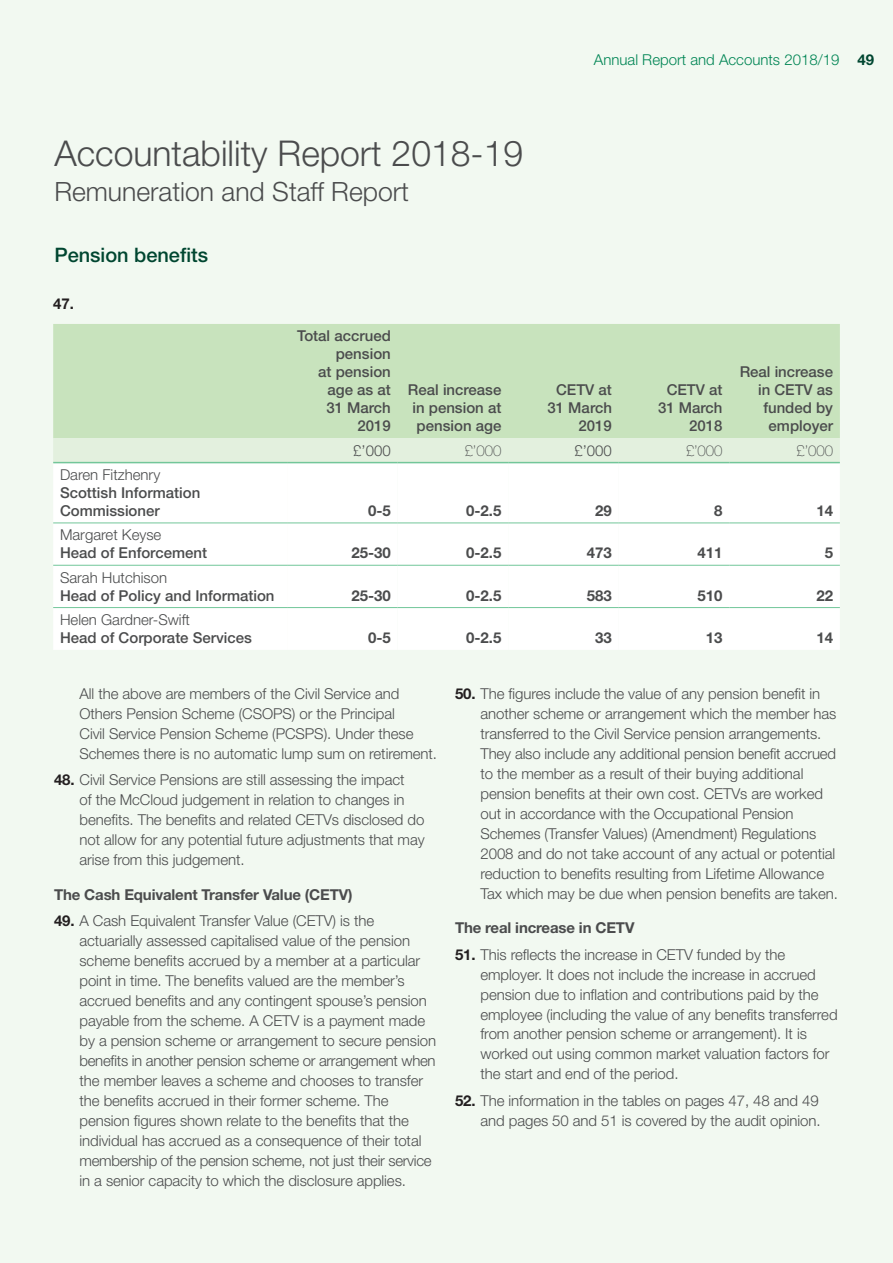
<style>
.page{position:relative;width:893px;height:1263px;background:#f2f9f1}
.page>*{position:absolute;margin:0;border:0;box-sizing:border-box;transform-origin:0 0}
.t1{font:300 35.55px "Helvetica Neue LT Std";color:#4b4c4d}
.t2{font:300 26.55px "Helvetica Neue LT Std";color:#4b4c4d}
.t3{font:500 19.95px "Helvetica Neue LT Std";color:#004630}
.t4{font:300 15px/20px "Helvetica Neue LT Std";letter-spacing:-.005em;color:#4b4c4d}
.t5{font:500 15px/18px "Helvetica Neue LT Std";color:#4b4c4d;text-align:right}
.t6{font:700 15px "Helvetica Neue LT Std";letter-spacing:-.01em;color:#4b4c4d}
.t7{font:300 15px "Helvetica Neue LT Std";color:#008554}
.t8{font:100 15px "Helvetica Neue LT Std";color:#4b4c4d}
.t9{font:700 15px "Helvetica Neue LT Std";color:#231f20}
.s1{font-weight:700;color:#004630}
.s2{font-weight:300}
.s3{font-weight:700;color:#231f20}
</style>
<div class="page">
<div style="left:53px;top:324px;width:787px;height:114px;background:#c8e3bd"></div>
<div style="left:53px;top:438px;width:787px;height:24px;background:#e3f0de"></div>
<div style="left:53px;top:463px;width:787px;height:187px;background:#fff"></div>
<div style="left:287px;top:463px;width:332px;height:187px;background:#fff"></div>
<hr style="left:53px;top:522px;width:234px;height:1px;background:#72c699">
<hr style="left:287px;top:522px;width:111px;height:1px;background:#72c699">
<hr style="left:398px;top:522px;width:110px;height:1px;background:#72c699">
<hr style="left:508px;top:522px;width:111px;height:1px;background:#72c699">
<hr style="left:619px;top:522px;width:110px;height:1px;background:#72c699">
<hr style="left:729px;top:522px;width:111px;height:1px;background:#72c699">
<hr style="left:53px;top:565px;width:234px;height:1px;background:#72c699">
<hr style="left:287px;top:565px;width:111px;height:1px;background:#72c699">
<hr style="left:398px;top:565px;width:110px;height:1px;background:#72c699">
<hr style="left:508px;top:565px;width:111px;height:1px;background:#72c699">
<hr style="left:619px;top:565px;width:110px;height:1px;background:#72c699">
<hr style="left:729px;top:565px;width:111px;height:1px;background:#72c699">
<hr style="left:53px;top:607px;width:234px;height:1px;background:#72c699">
<hr style="left:287px;top:607px;width:111px;height:1px;background:#72c699">
<hr style="left:398px;top:607px;width:110px;height:1px;background:#72c699">
<hr style="left:508px;top:607px;width:111px;height:1px;background:#72c699">
<hr style="left:619px;top:607px;width:110px;height:1px;background:#72c699">
<hr style="left:729px;top:607px;width:111px;height:1px;background:#72c699">
<hr style="left:53px;top:462px;width:234px;height:1px;background:#72c699">
<hr style="left:287px;top:462px;width:111px;height:1px;background:#72c699">
<hr style="left:398px;top:462px;width:110px;height:1px;background:#72c699">
<hr style="left:508px;top:462px;width:111px;height:1px;background:#72c699">
<hr style="left:619px;top:462px;width:110px;height:1px;background:#72c699">
<hr style="left:729px;top:462px;width:111px;height:1px;background:#72c699">
<p class="t1" style="left:54px;top:131px;width:470px">Accountability Report 2018-19</p>
<p class="t2" style="left:54px;top:175px;width:356px">Remuneration and Staff Report</p>
<p class="t3" style="left:54px;top:243px;width:155px">Pension benefits</p>
<p class="t9" style="left:53px;top:295px;width:22px">47.</p>
<p class="t7" style="left:594px;top:50px;width:282px">Annual Report and Accounts 2018/19 <span class="s1">49</span></p>
<p class="t5" style="left:297px;top:327px;width:95px">Total accrued pension<br>at pension age as at<br>31 March<br>2019</p>
<p class="t5" style="left:408px;top:381px;width:95px;text-align:justify">Real increase in pension at pension age</p>
<p class="t5" style="left:547px;top:381px;width:66px">CETV at<br>31 March<br>2019</p>
<p class="t5" style="left:658px;top:381px;width:66px">CETV at<br>31 March<br>2018</p>
<p class="t5" style="left:740px;top:363px;width:95px">Real increase in CETV as funded by employer</p>
<p class="t5" style="left:60px;top:466px;width:142px;text-align:left"><span class="s2">Daren Fitzhenry<br></span>Scottish Information<br>Commissioner</p>
<p class="t5" style="left:60px;top:526px;width:148px;text-align:left"><span class="s2">Margaret Keyse<br></span>Head of Enforcement</p>
<p class="t5" style="left:60px;top:568px;width:216px;text-align:left"><span class="s2">Sarah Hutchison<br></span>Head of Policy and Information</p>
<p class="t5" style="left:60px;top:611px;width:194px;text-align:left"><span class="s2">Helen Gardner-Swift<br></span>Head of Corporate Services</p>
<p class="t4" style="left:353px;top:440px;width:39px">£’000</p>
<p class="t8" style="left:465px;top:442px;width:38px">£’000</p>
<p class="t4" style="left:574px;top:440px;width:39px">£’000</p>
<p class="t8" style="left:686px;top:442px;width:38px">£’000</p>
<p class="t8" style="left:797px;top:442px;width:38px">£’000</p>
<p class="t6" style="left:368px;top:501px;width:24px">0-5</p>
<p class="t6" style="left:466px;top:501px;width:37px">0-2.5</p>
<p class="t6" style="left:595px;top:501px;width:18px">29</p>
<p class="t6" style="left:714px;top:501px;width:10px">8</p>
<p class="t6" style="left:816px;top:501px;width:18px">14</p>
<p class="t6" style="left:351px;top:544px;width:41px">25-30</p>
<p class="t6" style="left:466px;top:544px;width:37px">0-2.5</p>
<p class="t6" style="left:587px;top:544px;width:27px">473</p>
<p class="t6" style="left:697px;top:544px;width:27px">411</p>
<p class="t6" style="left:825px;top:544px;width:10px">5</p>
<p class="t6" style="left:351px;top:586px;width:41px">25-30</p>
<p class="t6" style="left:466px;top:586px;width:37px">0-2.5</p>
<p class="t6" style="left:587px;top:586px;width:27px">583</p>
<p class="t6" style="left:697px;top:586px;width:27px">510</p>
<p class="t6" style="left:816px;top:586px;width:18px">22</p>
<p class="t6" style="left:368px;top:628px;width:24px">0-5</p>
<p class="t6" style="left:466px;top:628px;width:37px">0-2.5</p>
<p class="t6" style="left:595px;top:628px;width:18px">33</p>
<p class="t6" style="left:706px;top:628px;width:18px">13</p>
<p class="t6" style="left:816px;top:628px;width:18px">14</p>
<p class="t4" style="left:80px;top:683px;width:359px">All the above are members of the Civil Service and Others Pension Scheme (CSOPS) or the Principal<br>Civil Service Pension Scheme (PCSPS). Under these Schemes there is no automatic lump sum on retirement.</p>
<p class="t4" style="left:80px;top:769px;width:347px;text-indent:-26px"><span class="s3">48.</span> Civil Service Pensions are still assessing the impact<br>of the McCloud judgement in relation to changes in benefits. The benefits and related CETVs disclosed do not allow for any potential future adjustments that may arise from this judgement.</p>
<p class="t6" style="left:54px;top:885px;width:300px">The Cash Equivalent Transfer Value (CETV)</p>
<p class="t4" style="left:80px;top:910px;width:358px;text-indent:-26px"><span class="s3">49.</span> A Cash Equivalent Transfer Value (CETV) is the actuarially assessed capitalised value of the pension scheme benefits accrued by a member at a particular point in time. The benefits valued are the member’s accrued benefits and any contingent spouse’s pension payable from the scheme. A CETV is a payment made by a pension scheme or arrangement to secure pension benefits in another pension scheme or arrangement when the member leaves a scheme and chooses to transfer the benefits accrued in their former scheme. The pension figures shown relate to the benefits that the individual has accrued as a consequence of their total membership of the pension scheme, not just their service in a senior capacity to which the disclosure applies.</p>
<p class="t4" style="left:480px;top:683px;width:359px;text-indent:-26px"><span class="s3">50.</span> The figures include the value of any pension benefit in another scheme or arrangement which the member has transferred to the Civil Service pension arrangements.<br>They also include any additional pension benefit accrued to the member as a result of their buying additional pension benefits at their own cost. CETVs are worked out in accordance with the Occupational Pension Schemes (Transfer Values) (Amendment) Regulations 2008 and do not take account of any actual or potential reduction to benefits resulting from Lifetime Allowance Tax which may be due when pension benefits are taken.</p>
<p class="t6" style="left:455px;top:919px;width:181px">The real increase in CETV</p>
<p class="t4" style="left:480px;top:944px;width:359px;text-indent:-26px"><span class="s3">51.</span> This reflects the increase in CETV funded by the employer. It does not include the increase in accrued pension due to inflation and contributions paid by the employee (including the value of any benefits transferred from another pension scheme or arrangement). It is worked out using common market valuation factors for the start and end of the period.</p>
<p class="t4" style="left:455px;top:1090px;width:367px;text-align:right"><span class="s3">52.</span> The information in the tables on pages 47, 48 and 49 and pages 50 and 51 is covered by the audit opinion.</p>
</div>
